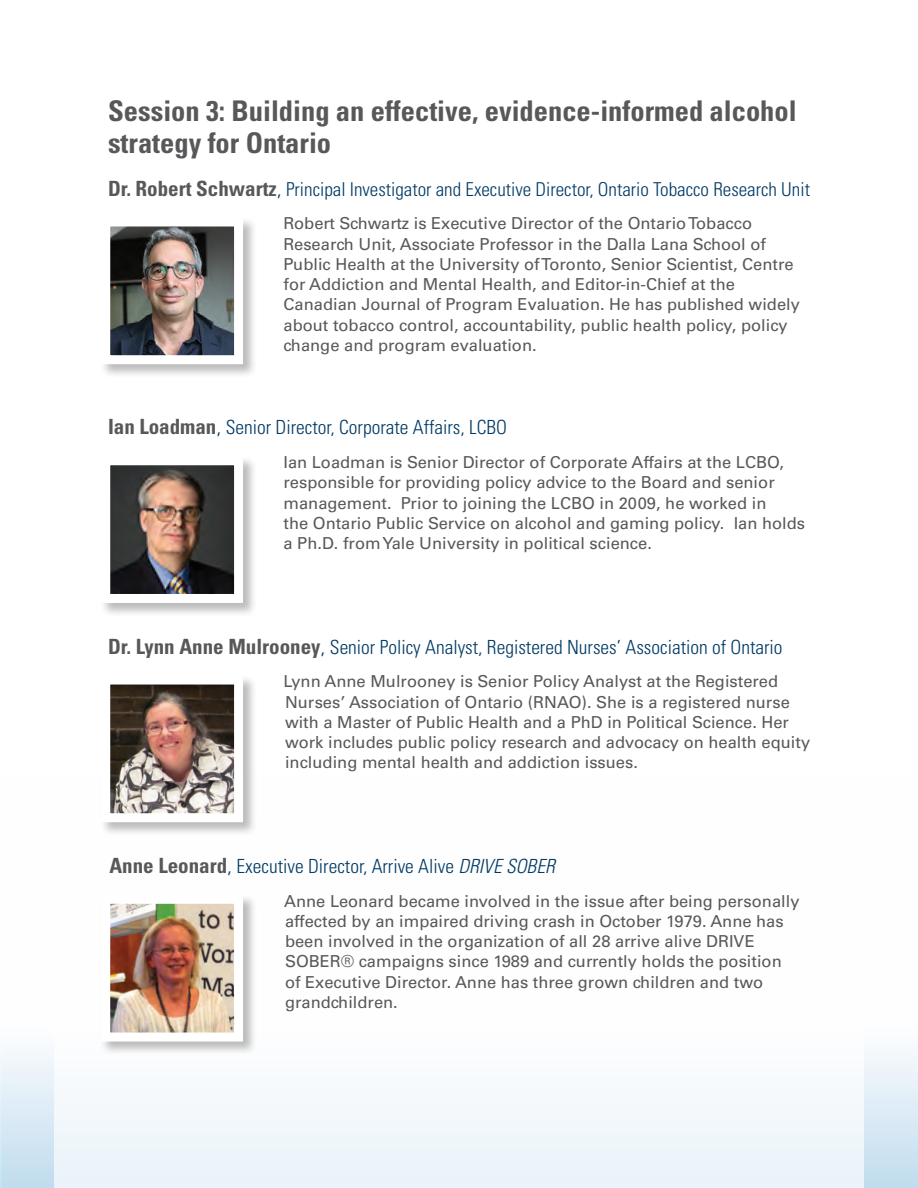
<style>
.page{position:relative;width:918px;height:1188px;background:#fff}
.page>*{position:absolute;margin:0;border:0;box-sizing:border-box;transform-origin:0 0}
.t1{font:700 condensed 28.5px/31.5px "Univers LT Std";color:#57585a}
.t2{font:300 condensed 19.5px "Univers LT Std";color:#003a65}
.t3{font:300 condensed 19.2px "Univers LT Std";color:#003a65}
.t4{font:16.5px/20.2px "Univers LT Std";color:#57585a}
.s1{font-weight:700;font-size:21px;color:#57585a}
.s2{font-size:21px}
.s3{font-style:italic}
</style>
<div class="page">
<svg style="left:0;top:1051px;width:918px;height:137px;background:#daeaf4"></svg>
<div style="left:54px;top:54px;width:810px;height:1134px;background:#fff"></div>
<div style="left:100px;top:216px;width:157px;height:162px;background:#231f20;opacity:.3"></div>
<img style="left:111px;top:227px;width:122px;height:127px">
<div style="left:101px;top:217px;width:142px;height:147px;border:9px solid #fff"></div>
<div style="left:100px;top:455px;width:157px;height:162px;background:#231f20;opacity:.3"></div>
<img style="left:111px;top:466px;width:122px;height:127px">
<div style="left:101px;top:456px;width:142px;height:147px;border:9px solid #fff"></div>
<div style="left:100px;top:674px;width:157px;height:162px;background:#231f20;opacity:.3"></div>
<img style="left:111px;top:686px;width:122px;height:126px">
<div style="left:101px;top:676px;width:142px;height:146px;border:9px solid #fff"></div>
<div style="left:100px;top:894px;width:157px;height:162px;background:#231f20;opacity:.3"></div>
<img style="left:111px;top:905px;width:122px;height:127px">
<div style="left:101px;top:895px;width:142px;height:147px;border:9px solid #fff"></div>
<h1 class="t1" style="left:108px;top:95px;width:690px">Session 3: Building an effective, evidence-informed alcohol strategy for Ontario</h1>
<p class="t3" style="left:108px;top:177px;width:703px"><span class="s1">Dr. Robert Schwartz</span><span class="s2">,</span> Principal Investigator and Executive Director, Ontario Tobacco Research Unit</p>
<p class="t4" style="left:284px;top:214px;width:518px">Robert Schwartz is Executive Director of the Ontario Tobacco Research Unit, Associate Professor in the Dalla Lana School of Public Health at the University of Toronto, Senior Scientist, Centre for Addiction and Mental Health, and Editor-in-Chief at the Canadian Journal of Program Evaluation. He has published widely about tobacco control, accountability, public health policy, policy change and program evaluation.</p>
<p class="t2" style="left:108px;top:416px;width:401px"><span class="s1">Ian Loadman</span><span class="s2">,</span> Senior Director, Corporate Affairs, LCBO</p>
<p class="t4" style="left:284px;top:452px;width:523px">Ian Loadman is Senior Director of Corporate Affairs at the LCBO, responsible for providing policy advice to the Board and senior management. Prior to joining the LCBO in 2009, he worked in<br>the Ontario Public Service on alcohol and gaming policy. Ian holds a Ph.D. from Yale University in political science.</p>
<p class="t2" style="left:108px;top:635px;width:676px"><span class="s1">Dr. Lynn Anne Mulrooney</span><span class="s2">,</span> Senior Policy Analyst, Registered Nurses’ Association of Ontario</p>
<p class="t4" style="left:284px;top:672px;width:528px">Lynn Anne Mulrooney is Senior Policy Analyst at the Registered Nurses’ Association of Ontario (RNAO). She is a registered nurse with a Master of Public Health and a PhD in Political Science. Her work includes public policy research and advocacy on health equity including mental health and addiction issues.</p>
<p class="t2" style="left:110px;top:854px;width:447px"><span class="s1">Anne Leonard</span><span class="s2">,</span> Executive Director, Arrive Alive <span class="s3">DRIVE SOBER</span></p>
<p class="t4" style="left:284px;top:891px;width:517px">Anne Leonard became involved in the issue after being personally affected by an impaired driving crash in October 1979. Anne has been involved in the organization of all 28 arrive alive DRIVE SOBER® campaigns since 1989 and currently holds the position of Executive Director. Anne has three grown children and two grandchildren.</p>
</div>
